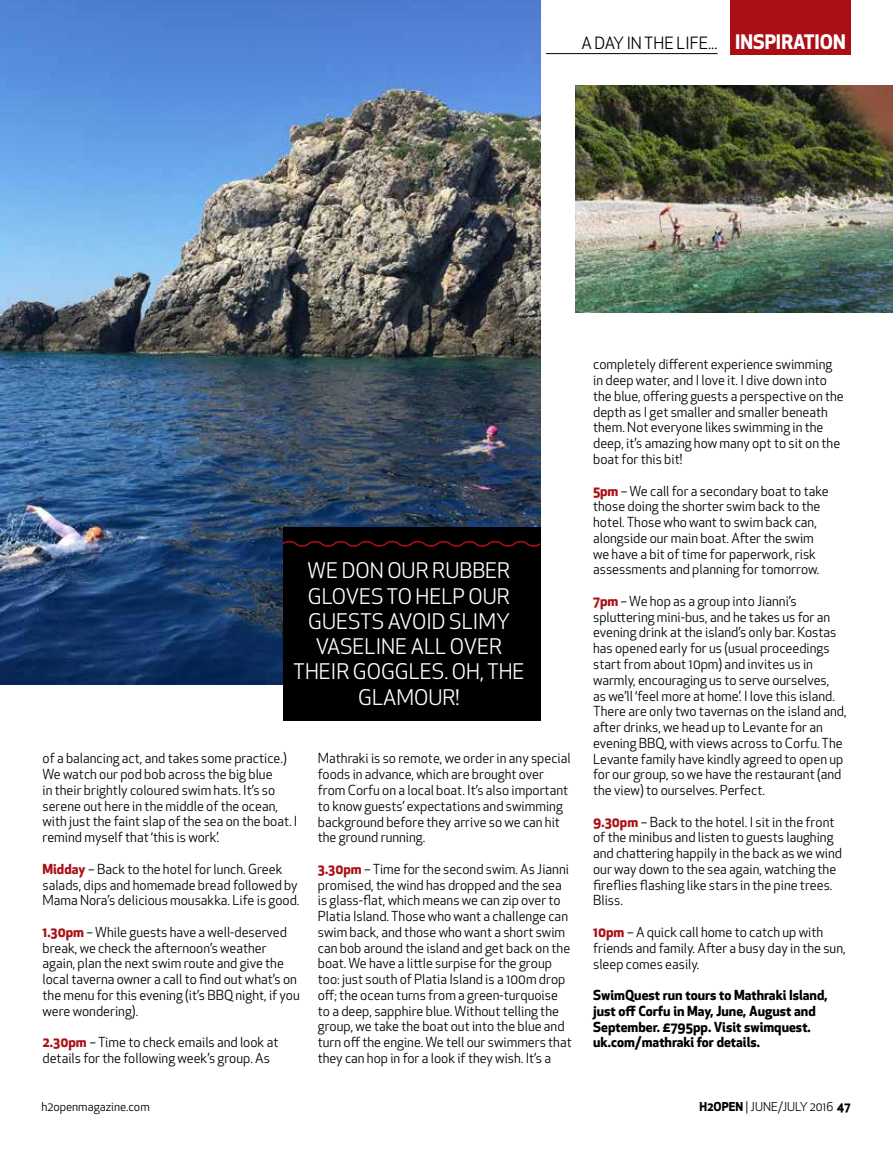
<style>
.page{position:relative;width:893px;height:1149px;background:#fff}
.page>*{position:absolute;margin:0;border:0;box-sizing:border-box;transform-origin:0 0}
.t1{font:21px/25.2px "Apex New";color:#fff;text-align:center}
.t2{font:16.5px "Apex New";color:#000}
.t3{font:13.5px/15.8px "Apex New";color:#000}
.t4{font:700 13.5px/15.8px "Apex New";color:#000}
.t5{font:12px "Apex New";color:#000}
.s1{font-weight:700;font-size:19.5px;color:#fff}
.s2{font-weight:700;color:#a90f14}
.s3{font-weight:700}
</style>
<div class="page">
<hr style="left:546px;top:53px;width:172px;height:1px;background:#000">
<div style="left:730px;top:0;width:120px;height:55px;background:#a90f14"></div>
<img style="left:0;top:0;width:540px;height:684px">
<div style="left:283px;top:526px;width:257px;height:194px;background:#000"></div>
<svg style="left:281px;top:538px;width:260px;height:11px"></svg>
<img style="left:575px;top:86px;width:318px;height:226px">
<p class="t2" style="left:581px;top:32px;width:266px">A DAY IN THE LIFE... <span class="s1">INSPIRATION</span></p>
<h1 class="t1" style="left:293px;top:558px;width:233px">WE DON OUR RUBBER<br>GLOVES TO HELP OUR<br>GUESTS AVOID SLIMY<br>VASELINE ALL OVER<br>THEIR GOGGLES. OH, THE<br>GLAMOUR!</h1>
<p class="t3" style="left:43px;top:750px;width:256px">of a balancing act, and takes some practice.)<br>We watch our pod bob across the big blue<br>in their brightly coloured swim hats. It’s so serene out here in the middle of the ocean, with just the faint slap of the sea on the boat. I remind myself that ‘this is work’.</p>
<p class="t3" style="left:43px;top:860px;width:258px"><span class="s2">Midday</span> – Back to the hotel for lunch. Greek salads, dips and homemade bread followed by<br>Mama Nora’s delicious mousakka. Life is good.</p>
<p class="t3" style="left:43px;top:923px;width:259px"><span class="s2">1.30pm</span> – While guests have a well-deserved break, we check the afternoon’s weather again, plan the next swim route and give the local taverna owner a call to find out what’s on the menu for this evening (it’s BBQ night, if you were wondering).</p>
<p class="t3" style="left:43px;top:1034px;width:237px"><span class="s2">2.30pm</span> – Time to check emails and look at details for the following week’s group. As</p>
<p class="t3" style="left:318px;top:750px;width:254px">Mathraki is so remote, we order in any special foods in advance, which are brought over from Corfu on a local boat. It’s also important to know guests’ expectations and swimming background before they arrive so we can hit the ground running.</p>
<p class="t3" style="left:318px;top:860px;width:255px"><span class="s2">3.30pm</span> – Time for the second swim. As Jianni promised, the wind has dropped and the sea is glass-flat, which means we can zip over to Platia Island. Those who want a challenge can swim back, and those who want a short swim can bob around the island and get back on the boat. We have a little surpise for the group too: just south of Platia Island is a 100m drop off; the ocean turns from a green-turquoise to a deep, sapphire blue. Without telling the group, we take the boat out into the blue and turn off the engine. We tell our swimmers that they can hop in for a look if they wish. It’s a</p>
<p class="t3" style="left:593px;top:356px;width:252px">completely different experience swimming in deep water, and I love it. I dive down into the blue, offering guests a perspective on the depth as I get smaller and smaller beneath them. Not everyone likes swimming in the deep, it’s amazing how many opt to sit on the boat for this bit!</p>
<p class="t3" style="left:593px;top:482px;width:237px"><span class="s2">5pm</span> – We call for a secondary boat to take those doing the shorter swim back to the hotel. Those who want to swim back can, alongside our main boat. After the swim we have a bit of time for paperwork, risk assessments and planning for tomorrow.</p>
<p class="t3" style="left:593px;top:593px;width:255px"><span class="s2">7pm</span> – We hop as a group into Jianni’s spluttering mini-bus, and he takes us for an evening drink at the island’s only bar. Kostas has opened early for us (usual proceedings start from about 10pm) and invites us in warmly, encouraging us to serve ourselves,<br>as we’ll ‘feel more at home’. I love this island.<br>There are only two tavernas on the island and, after drinks, we head up to Levante for an evening BBQ, with views across to Corfu. The Levante family have kindly agreed to open up for our group, so we have the restaurant (and the view) to ourselves. Perfect.</p>
<p class="t3" style="left:593px;top:813px;width:250px"><span class="s2">9.30pm</span> – Back to the hotel. I sit in the front of the minibus and listen to guests laughing and chattering happily in the back as we wind our way down to the sea again, watching the fireflies flashing like stars in the pine trees.<br>Bliss.</p>
<p class="t3" style="left:593px;top:923px;width:254px"><span class="s2">10pm</span> – A quick call home to catch up with friends and family. After a busy day in the sun, sleep comes easily.</p>
<p class="t4" style="left:593px;top:986px;width:236px">SwimQuest run tours to Mathraki Island, just off Corfu in May, June, August and September. £795pp. Visit swimquest. uk.com/mathraki for details.</p>
<p class="t5" style="left:41px;top:1098px;width:110px">h2openmagazine.com</p>
<p class="t5" style="left:699px;top:1098px;width:153px"><span class="s3">H2OPEN</span> | JUNE/JULY 2016 <span class="s3">47</span></p>
</div>
